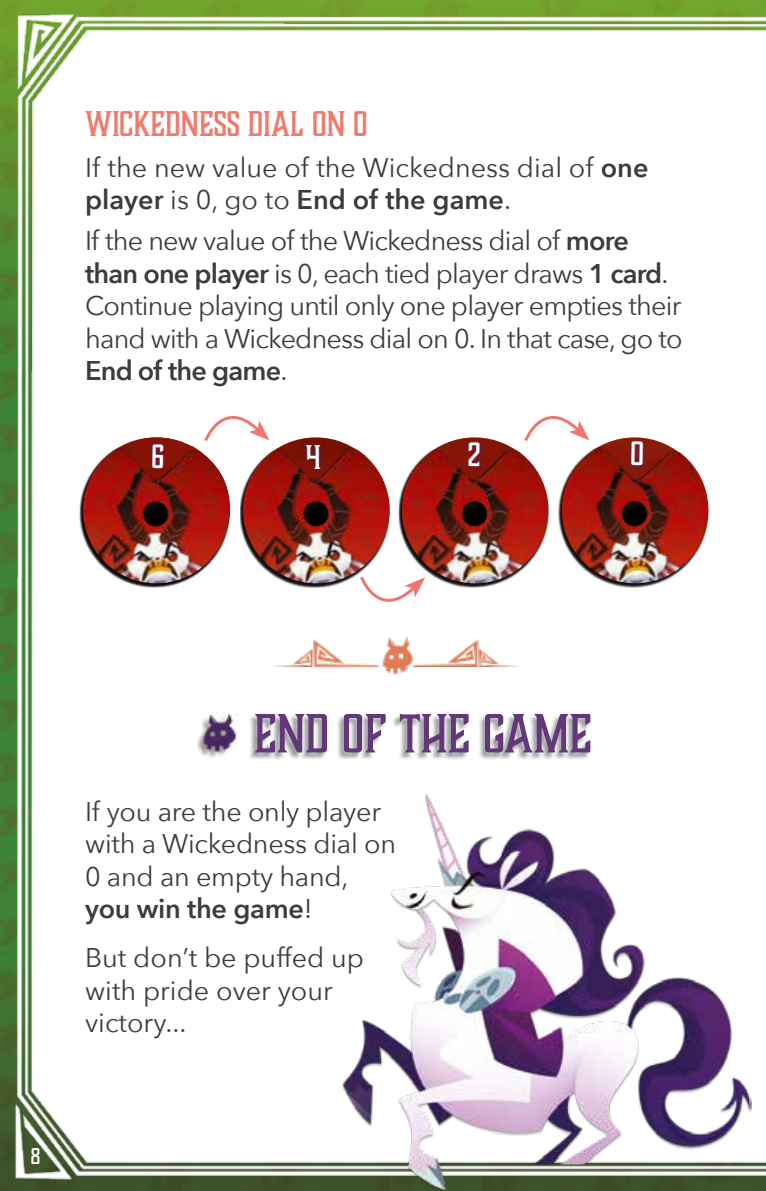
<style>
.page{position:relative;width:766px;height:1191px;background:#fff}
.page>*{position:absolute;margin:0;border:0;box-sizing:border-box;transform-origin:0 0}
.t1{font:51px "Boucherie Block";color:#62387a}
.t2{font:33px "Boucherie Block";color:#ef7a6d}
.t3{font:31.5px "Boucherie Block";color:#fff}
.t4{font:27px/32.4px "Avenir Next";letter-spacing:-.03em;color:#3c3c3b}
.t5{font:27px/32.4px "Avenir Next";color:#3c3c3b}
.t6{font:27px/32.4px "Avenir Next";letter-spacing:-.01em;color:#3c3c3b}
.t7{font:21px "Boucherie Block";color:#fff}
.s1{font-weight:600}
</style>
<div class="page">
<img style="left:0;top:0;width:765px;height:1191px">
<img style="left:325px;top:791px;width:426px;height:400px">
<img style="left:266px;top:636px;width:259px;height:40px">
<svg style="left:522px;top:397px;width:67px;height:46px"></svg>
<svg style="left:358px;top:574px;width:67px;height:47px"></svg>
<div style="left:196px;top:714px;width:394px;height:46px;background:#000;opacity:.4"></div>
<img style="left:202px;top:712px;width:34px;height:40px">
<img style="left:269px;top:437px;width:121px;height:147px">
<div style="left:558px;top:448px;width:150px;height:139px;background:#000;opacity:.75"></div>
<img style="left:560px;top:437px;width:150px;height:148px">
<div style="left:399px;top:450px;width:149px;height:137px;background:#000;opacity:.75"></div>
<img style="left:401px;top:437px;width:147px;height:146px">
<svg style="left:197px;top:316px;width:23px;height:12px"></svg>
<svg style="left:631px;top:441px;width:11px;height:24px"></svg>
<svg style="left:147px;top:253px;width:20px;height:27px"></svg>
<img style="left:80px;top:397px;width:189px;height:190px">
<svg style="left:88px;top:314px;width:29px;height:19px"></svg>
<svg style="left:149px;top:365px;width:16px;height:24px"></svg>
<svg style="left:463px;top:744px;width:11px;height:24px"></svg>
<svg style="left:468px;top:442px;width:11px;height:24px"></svg>
<svg style="left:472px;top:257px;width:11px;height:24px"></svg>
<p class="t2" style="left:85px;top:103px;width:284px">WICKEDNESS DIAL ON 0</p>
<p class="t5" style="left:85px;top:150px;width:564px">If the new value of the Wickedness dial of <span class="s1">one player</span> is 0, go to <span class="s1">End of the game</span>.</p>
<p class="t4" style="left:85px;top:224px;width:599px">If the new value of the Wickedness dial of <span class="s1">more than one player</span> is 0, each tied player draws <span class="s1">1 card</span>.<br>Continue playing until only one player empties their hand with a Wickedness dial on 0. In that case, go to <span class="s1">End of the game</span>.</p>
<p class="t3" style="left:305px;top:437px;width:17px">4</p>
<p class="t7" style="left:31px;top:1143px;width:11px">8</p>
<h1 class="t1" style="left:254px;top:701px;width:339px">END OF THE GAME</h1>
<p class="t6" style="left:85px;top:794px;width:312px">If you are the only player with a Wickedness dial on<br>0 and an empty hand, <span class="s1">you win the game</span>!</p>
<p class="t5" style="left:85px;top:940px;width:280px">But don’t be puffed up with pride over your victory...</p>
</div>
